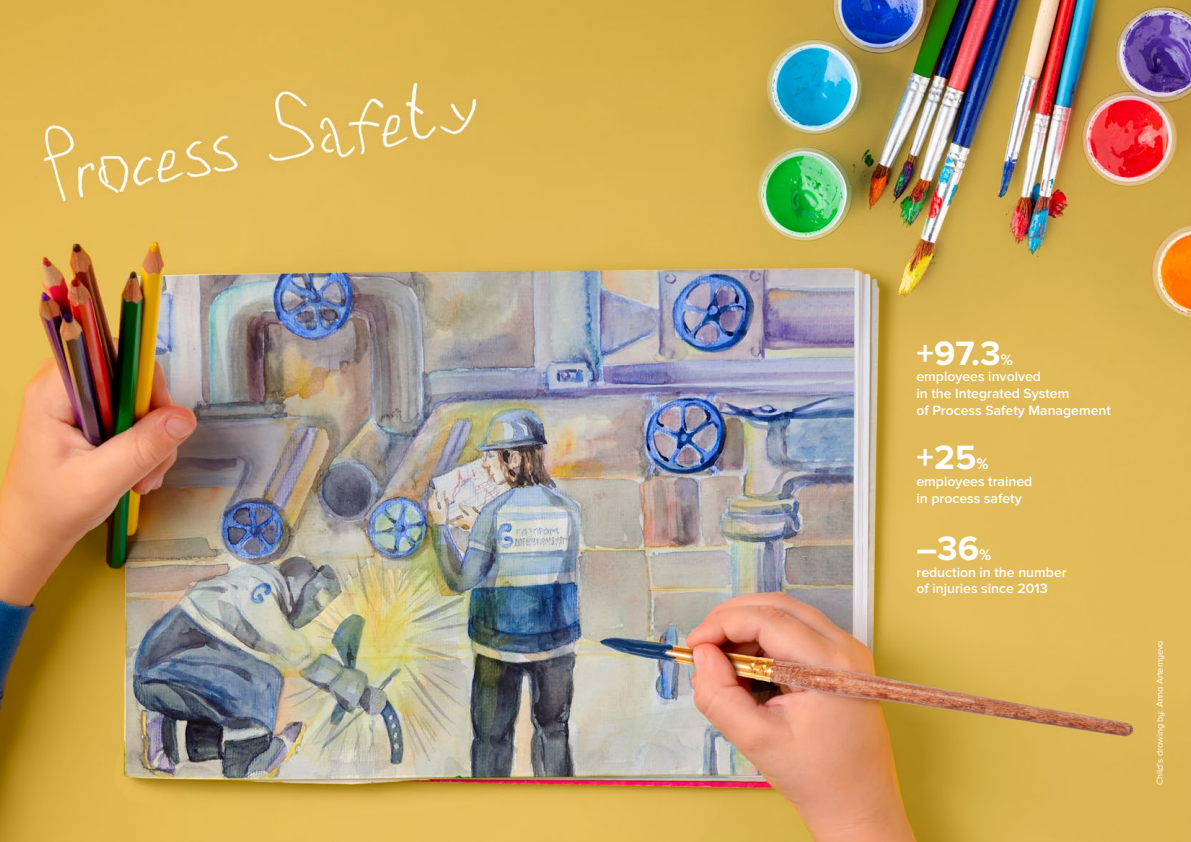
<style>
.page{position:relative;width:1191px;height:842px;background:#fff}
.page>*{position:absolute;margin:0;border:0;box-sizing:border-box;transform-origin:0 0}
.t1{font:700 35px "Proxima Nova";color:#fff}
.t2{font:600 14px/16.8px "Proxima Nova";color:#fff}
.t3{font:9px "Proxima Nova A";color:#fff}
.s1{font-size:16px}
</style>
<div class="page">
<img style="left:0;top:0;width:1191px;height:842px">
<h1 class="t1" style="left:916px;top:333px;width:98px">+97.3<span class="s1">%</span></h1>
<p class="t2" style="left:916px;top:368px;width:196px">employees involved<br>in the Integrated System<br>of Process Safety Management</p>
<h1 class="t1" style="left:916px;top:437px;width:74px">+25<span class="s1">%</span></h1>
<p class="t2" style="left:916px;top:473px;width:117px">employees trained in process safety</p>
<h1 class="t1" style="left:916px;top:528px;width:76px">–36<span class="s1">%</span></h1>
<p class="t2" style="left:916px;top:564px;width:152px">reduction in the number of injuries since 2013</p>
<p class="t3" style="left:1154px;top:785px;width:146px;rotate:-90deg">Child’s drawing by: Anna Artemyeva</p>
</div>
